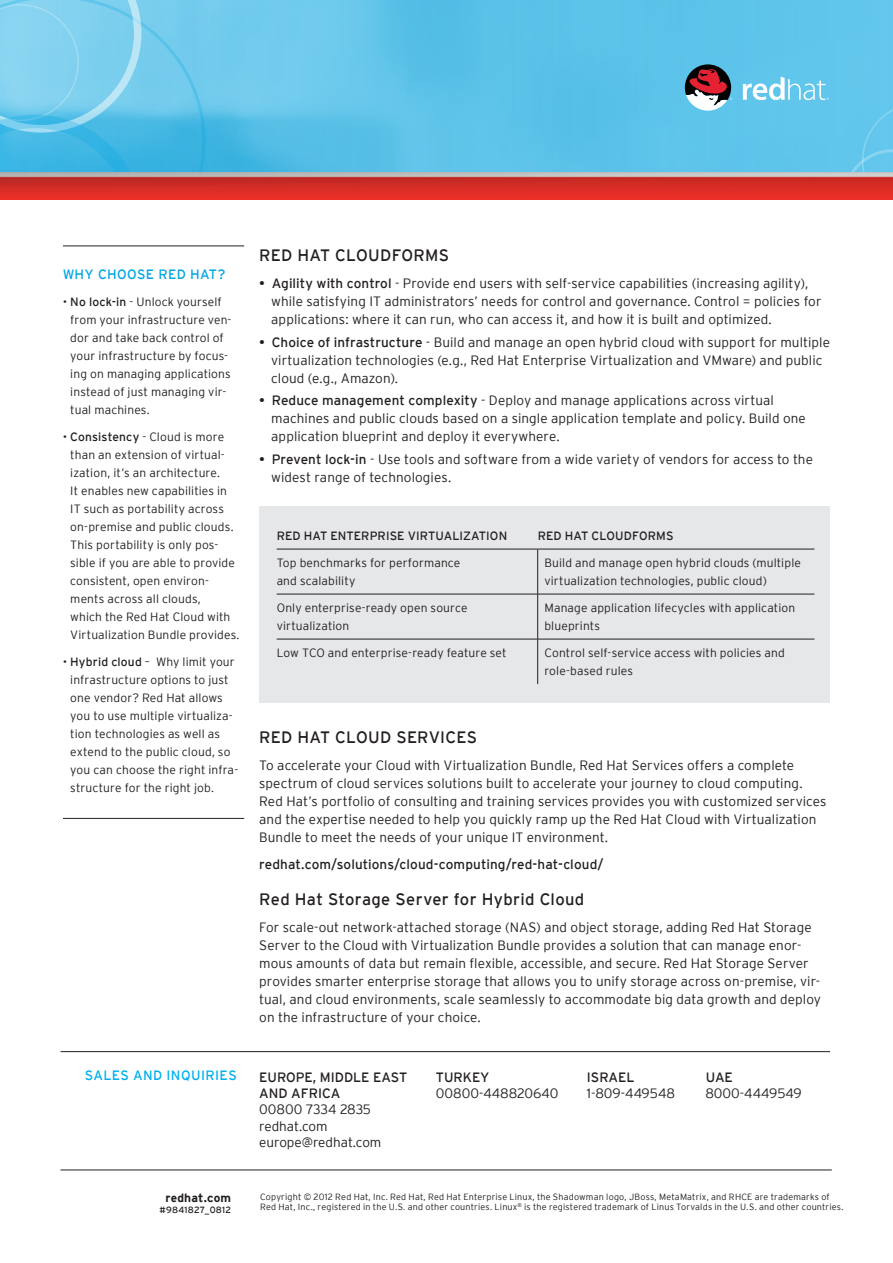
<style>
.page{position:relative;width:893px;height:1263px;background:#fff}
.page>*{position:absolute;margin:0;border:0;box-sizing:border-box;transform-origin:0 0}
.t1{font:16.5px "Interstate";letter-spacing:.02em;color:#231f20}
.t2{font:300 13.5px/18px "Interstate";letter-spacing:.005em;color:#231f20}
.t3{font:13.5px "Interstate";color:#231f20}
.t4{font:13.5px "Interstate";letter-spacing:.03em;color:#00aeef}
.t5{font:13.5px "Interstate";color:#00a5e3}
.t6{font:300 12px/18px "Interstate";letter-spacing:.01em;color:#231f20}
.t7{font:12px "Interstate";letter-spacing:.005em;color:#231f20}
.t8{font:700 12px "Interstate";color:#231f20}
.t9{font:300 9px/10.5px "Interstate";letter-spacing:.02em;color:#231f20}
.t10{font:9px "Interstate";letter-spacing:.025em;color:#231f20}
.s1{font-weight:400}
</style>
<div class="page">
<hr style="left:63px;top:818px;width:181px;height:1px;background:#231f20">
<hr style="left:63px;top:246px;width:181px;height:1px;background:#231f20">
<div style="left:259px;top:506px;width:571px;height:197px;background:#e6e7e9"></div>
<hr style="left:277px;top:549px;width:261px;height:1px;background:#231f20">
<hr style="left:538px;top:549px;width:276px;height:1px;background:#231f20">
<hr style="left:537px;top:549px;width:1px;height:45px;background:#231f20">
<hr style="left:277px;top:594px;width:261px;height:1px;background:#231f20">
<hr style="left:538px;top:594px;width:276px;height:1px;background:#231f20">
<hr style="left:537px;top:594px;width:1px;height:45px;background:#231f20">
<hr style="left:277px;top:639px;width:261px;height:1px;background:#231f20">
<hr style="left:538px;top:639px;width:276px;height:1px;background:#231f20">
<hr style="left:537px;top:639px;width:1px;height:45px;background:#231f20">
<hr style="left:61px;top:1170px;width:771px;height:1px;background:#231f20">
<hr style="left:61px;top:1051px;width:769px;height:1px;background:#231f20">
<svg style="left:205px;top:0;width:688px;height:172px;background:#5ec3e9"></svg>
<svg style="left:843px;top:102px;width:50px;height:70px;background:#65c7ec"></svg>
<svg style="left:0;top:0;width:205px;height:172px;background:#6ac7ea"></svg>
<img style="left:0;top:172px;width:893px;height:27px">
<svg style="left:743px;top:77px;width:86px;height:23px"></svg>
<svg style="left:685px;top:64px;width:47px;height:47px"></svg>
<p class="t5" style="left:63px;top:267px;width:46px">Why choose</p>
<p class="t5" style="left:158px;top:267px;width:69px">Red Hat?</p>
<p class="t6" style="left:70px;top:293px;width:163px;text-indent:-8px">• <span class="s1">No lock-in</span> - Unlock yourself from your infrastructure ven&shy;dor and take back control of your infrastructure by focus&shy;ing on managing applications instead of just managing vir&shy;tual machines.</p>
<p class="t6" style="left:70px;top:428px;width:171px;text-indent:-8px">• <span class="s1">Consistency</span> - Cloud is more than an extension of virtual&shy;ization, it’s an architecture.<br>It enables new capabilities in<br>IT such as portability across on-premise and public clouds.<br>This portability is only pos&shy;sible if you are able to provide consistent, open environ&shy;ments across all clouds,<br>which the Red Hat Cloud with<br>Virtualization Bundle provides.</p>
<p class="t6" style="left:70px;top:653px;width:169px;text-indent:-8px">• <span class="s1">Hybrid cloud</span> – Why limit your infrastructure options to just one vendor? Red Hat allows you to use multiple virtualiza&shy;tion technologies as well as extend to the public cloud, so you can choose the right infra&shy;structure for the right job.</p>
<p class="t1" style="left:259px;top:246px;width:191px">RED HAT CLOUDFORMS</p>
<p class="t2" style="left:271px;top:274px;width:552px;text-indent:-12px"><span class="s1">• Agility with control</span> - Provide end users with self-service capabilities (increasing agility), while satisfying IT administrators’ needs for control and governance. Control = policies for applications: where it can run, who can access it, and how it is built and optimized.</p>
<p class="t2" style="left:271px;top:333px;width:560px;text-indent:-12px"><span class="s1">• Choice of infrastructure</span> - Build and manage an open hybrid cloud with support for multiple virtualization technologies (e.g., Red Hat Enterprise Virtualization and VMware) and public cloud (e.g., Amazon).</p>
<p class="t2" style="left:271px;top:391px;width:536px;text-indent:-12px"><span class="s1">• Reduce management complexity</span> - Deploy and manage applications across virtual machines and public clouds based on a single application template and policy. Build one application blueprint and deploy it everywhere.</p>
<p class="t2" style="left:271px;top:450px;width:543px;text-indent:-12px"><span class="s1">• Prevent lock-in</span> - Use tools and software from a wide variety of vendors for access to the widest range of technologies.</p>
<p class="t7" style="left:277px;top:529px;width:232px">RED HAT ENTERPRISE VIRTUALIZATION</p>
<p class="t7" style="left:538px;top:529px;width:137px">RED HAT CLOUDFORMS</p>
<p class="t6" style="left:277px;top:554px;width:185px">Top benchmarks for performance and scalability</p>
<p class="t6" style="left:544px;top:554px;width:258px">Build and manage open hybrid clouds (multiple virtualization technologies, public cloud)</p>
<p class="t6" style="left:277px;top:599px;width:192px">Only enterprise-ready open source virtualization</p>
<p class="t6" style="left:544px;top:599px;width:252px">Manage application lifecycles with application blueprints</p>
<p class="t6" style="left:277px;top:644px;width:231px">Low TCO and enterprise-ready feature set</p>
<p class="t6" style="left:544px;top:644px;width:242px">Control self-service access with policies and role-based rules</p>
<p class="t1" style="left:259px;top:727px;width:220px">RED HAT CLOUD SERVICES</p>
<p class="t2" style="left:259px;top:756px;width:569px">To accelerate your Cloud with Virtualization Bundle, Red Hat Services offers a complete spectrum of cloud services solutions built to accelerate your journey to cloud computing.<br>Red Hat’s portfolio of consulting and training services provides you with customized services and the expertise needed to help you quickly ramp up the Red Hat Cloud with Virtualization Bundle to meet the needs of your unique IT environment.</p>
<p class="t3" style="left:259px;top:856px;width:346px">redhat.com/solutions/cloud-computing/red-hat-cloud/</p>
<p class="t1" style="left:259px;top:889px;width:327px">Red Hat Storage Server for Hybrid Cloud</p>
<p class="t2" style="left:259px;top:918px;width:563px">For scale-out network-attached storage (NAS) and object storage, adding Red Hat Storage Server to the Cloud with Virtualization Bundle provides a solution that can manage enor&shy;mous amounts of data but remain flexible, accessible, and secure. Red Hat Storage Server provides smarter enterprise storage that allows you to unify storage across on-premise, vir&shy;tual, and cloud environments, scale seamlessly to accommodate big data growth and deploy on the infrastructure of your choice.</p>
<p class="t4" style="left:85px;top:1068px;width:153px">SALES AND INQUIRIES</p>
<p class="t3" style="left:259px;top:1069px;width:150px">EUROPE, MIDDLE EAST</p>
<p class="t3" style="left:436px;top:1069px;width:62px">TURKEY</p>
<p class="t3" style="left:587px;top:1069px;width:49px">ISRAEL</p>
<p class="t3" style="left:706px;top:1069px;width:29px">UAE</p>
<p class="t3" style="left:259px;top:1086px;width:83px">AND AFRICA</p>
<p class="t2" style="left:436px;top:1084px;width:124px">00800-448820640</p>
<p class="t2" style="left:587px;top:1084px;width:90px">1-809-449548</p>
<p class="t2" style="left:705px;top:1084px;width:98px">8000-4449549</p>
<p class="t2" style="left:259px;top:1101px;width:124px;line-height:16.2px">00800 7334 2835 redhat.com europe@redhat.com</p>
<p class="t8" style="left:166px;top:1191px;width:67px">redhat.com</p>
<p class="t10" style="left:160px;top:1204px;width:73px">#9841827_0812</p>
<p class="t9" style="left:260px;top:1191px;width:585px">Copyright © 2012 Red Hat, Inc. Red Hat, Red Hat Enterprise Linux, the Shadowman logo, JBoss, MetaMatrix, and RHCE are trademarks of<br>Red Hat, Inc., registered in the U.S. and other countries. Linux<sup>®</sup> is the registered trademark of Linus Torvalds in the U.S. and other countries.</p>
</div>
